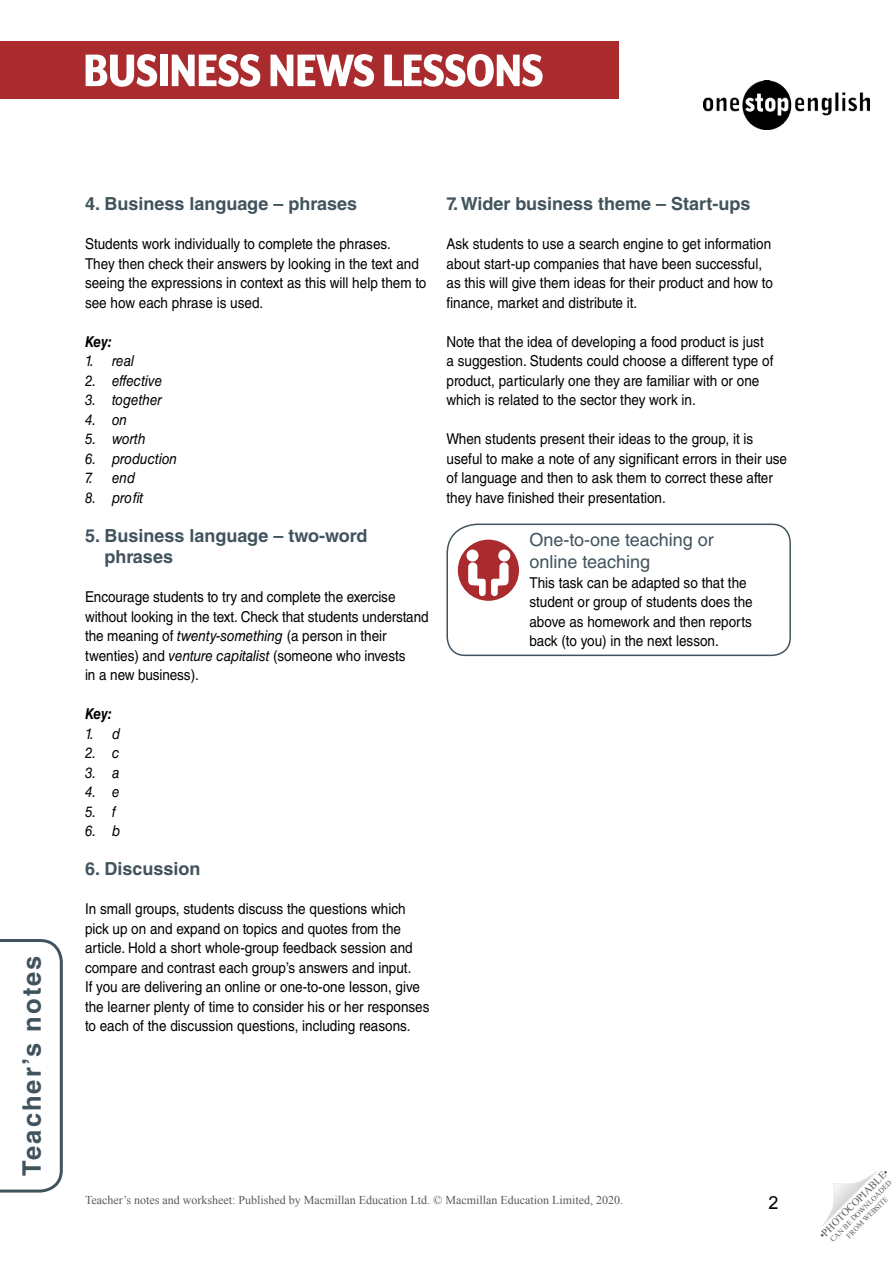
<style>
.page{position:relative;width:893px;height:1263px;background:#fff}
.page>*{position:absolute;margin:0;border:0;box-sizing:border-box;transform-origin:0 0}
.t1{font:800 52.5px "Mr Eaves XL Mod Nar OT";letter-spacing:-.015em;color:#fff}
.t2{font:700 25.5px "Helvetica LT Std";letter-spacing:.08em;color:#41535d}
.TN__Title{font:700 18px/21.6px "Helvetica LT Std";color:#41535d}
.TN__One_to_one_headi{font:18px/21.6px "Helvetica LT Std";color:#41535d}
.t3{font:18px "Arial";color:#000}
.TN__Body_text{font:15px/19.5px "Helvetica LT Std";color:#000;scale:.9 1}
.TN__One_to_one_headi-2{font:15px/19.5px "Helvetica LT Std";color:#000;scale:.9 1}
.t4{font:italic 15px "Helvetica LT Std";color:#000;scale:.9 1}
.TN__Key_title{font:italic 700 15px "Helvetica LT Std";letter-spacing:-.02em;color:#000;scale:.9 1}
.t5{font:12px "Times New Roman";color:#58595b}
.t6{font:10.5px "Times New Roman";color:#58595b}
.t7{font:7.5px/9px "Times New Roman";color:#58595b;text-align:center}
.s1{font-style:italic}
</style>
<div class="page">
<svg style="left:822px;top:1171px;width:55px;height:55px"></svg>
<svg style="left:0;top:939px;width:63px;height:254px"></svg>
<div style="left:0;top:41px;width:619px;height:58px;background:#aa2b2e"></div>
<img style="left:704px;top:80px;width:165px;height:49px">
<svg style="left:446px;top:523px;width:345px;height:134px"></svg>
<svg style="left:457px;top:539px;width:63px;height:63px"></svg>
<div style="left:456px;top:538px;width:65px;height:64px;border:2px solid #fff;border-radius:50%"></div>
<svg style="left:466px;top:549px;width:44px;height:47px"></svg>
<h2 class="t2" style="left:16px;top:1176px;width:222px;rotate:-90deg">Teacher’s notes</h2>
<h1 class="t1" style="left:83px;top:44px;width:462px">BUSINESS NEWS LESSONS</h1>
<p class="TN__Title" style="left:85px;top:193px;width:274px">4. Business language – phrases</p>
<p class="TN__Body_text" style="left:85px;top:234px;width:381px">Students work individually to complete the phrases.<br>They then check their answers by looking in the text and seeing the expressions in context as this will help them to see how each phrase is used.</p>
<p class="TN__Key_title" style="left:85px;top:332px;width:32px">Key:</p>
<p class="t4" style="left:85px;top:352px;width:56px">1. real</p>
<p class="t4" style="left:85px;top:372px;width:87px">2. effective</p>
<p class="t4" style="left:85px;top:391px;width:87px">3. together</p>
<p class="t4" style="left:85px;top:411px;width:48px">4. on</p>
<p class="t4" style="left:85px;top:430px;width:69px">5. worth</p>
<p class="t4" style="left:85px;top:450px;width:104px">6. production</p>
<p class="t4" style="left:85px;top:469px;width:57px">7. end</p>
<p class="t4" style="left:85px;top:489px;width:66px">8. profit</p>
<p class="TN__Title" style="left:104px;top:524px;width:264px;text-indent:-19px">5. Business language – two-word phrases</p>
<p class="TN__Body_text" style="left:85px;top:587px;width:383px">Encourage students to try and complete the exercise without looking in the text. Check that students understand the meaning of <span class="s1">twenty-something</span> (a person in their twenties) and <span class="s1">venture capitalist</span> (someone who invests<br>in a new business).</p>
<p class="TN__Key_title" style="left:85px;top:705px;width:32px">Key:</p>
<p class="t4" style="left:85px;top:725px;width:41px">1. d</p>
<p class="t4" style="left:85px;top:744px;width:40px">2. c</p>
<p class="t4" style="left:85px;top:764px;width:40px">3. a</p>
<p class="t4" style="left:85px;top:783px;width:40px">4. e</p>
<p class="t4" style="left:85px;top:803px;width:36px">5. f</p>
<p class="t4" style="left:85px;top:822px;width:41px">6. b</p>
<p class="TN__Title" style="left:85px;top:858px;width:117px">6. Discussion</p>
<p class="TN__Body_text" style="left:85px;top:899px;width:384px">In small groups, students discuss the questions which pick up on and expand on topics and quotes from the article. Hold a short whole-group feedback session and compare and contrast each group’s answers and input.<br>If you are delivering an online or one-to-one lesson, give the learner plenty of time to consider his or her responses to each of the discussion questions, including reasons.</p>
<p class="TN__Title" style="left:446px;top:193px;width:306px">7. Wider business theme – Start-ups</p>
<p class="TN__Body_text" style="left:446px;top:234px;width:364px">Ask students to use a search engine to get information about start-up companies that have been successful, as this will give them ideas for their product and how to finance, market and distribute it.</p>
<p class="TN__Body_text" style="left:446px;top:331px;width:365px">Note that the idea of developing a food product is just a suggestion. Students could choose a different type of product, particularly one they are familiar with or one which is related to the sector they work in.</p>
<p class="TN__Body_text" style="left:446px;top:429px;width:380px">When students present their ideas to the group, it is useful to make a note of any significant errors in their use of language and then to ask them to correct these after they have finished their presentation.</p>
<p class="TN__One_to_one_headi" style="left:529px;top:529px;width:186px">One-to-one teaching or online teaching</p>
<p class="TN__One_to_one_headi-2" style="left:529px;top:572px;width:250px">This task can be adapted so that the student or group of students does the above as homework and then reports back (to you) in the next lesson.</p>
<p class="t5" style="left:85px;top:1192px;width:540px">Teacher’s notes and worksheet: Published by Macmillan Education Ltd. © Macmillan Education Limited, 2020.</p>
<p class="t3" style="left:769px;top:1191px;width:12px">2</p>
<p class="t6" style="left:816px;top:1232px;width:95px;rotate:-45deg">•PHOTOCOPIABLE•</p>
<p class="t7" style="left:828px;top:1237px;width:85px;rotate:-45deg">CAN BE DOWNLOADED<br>FROM WEBSITE</p>
</div>
